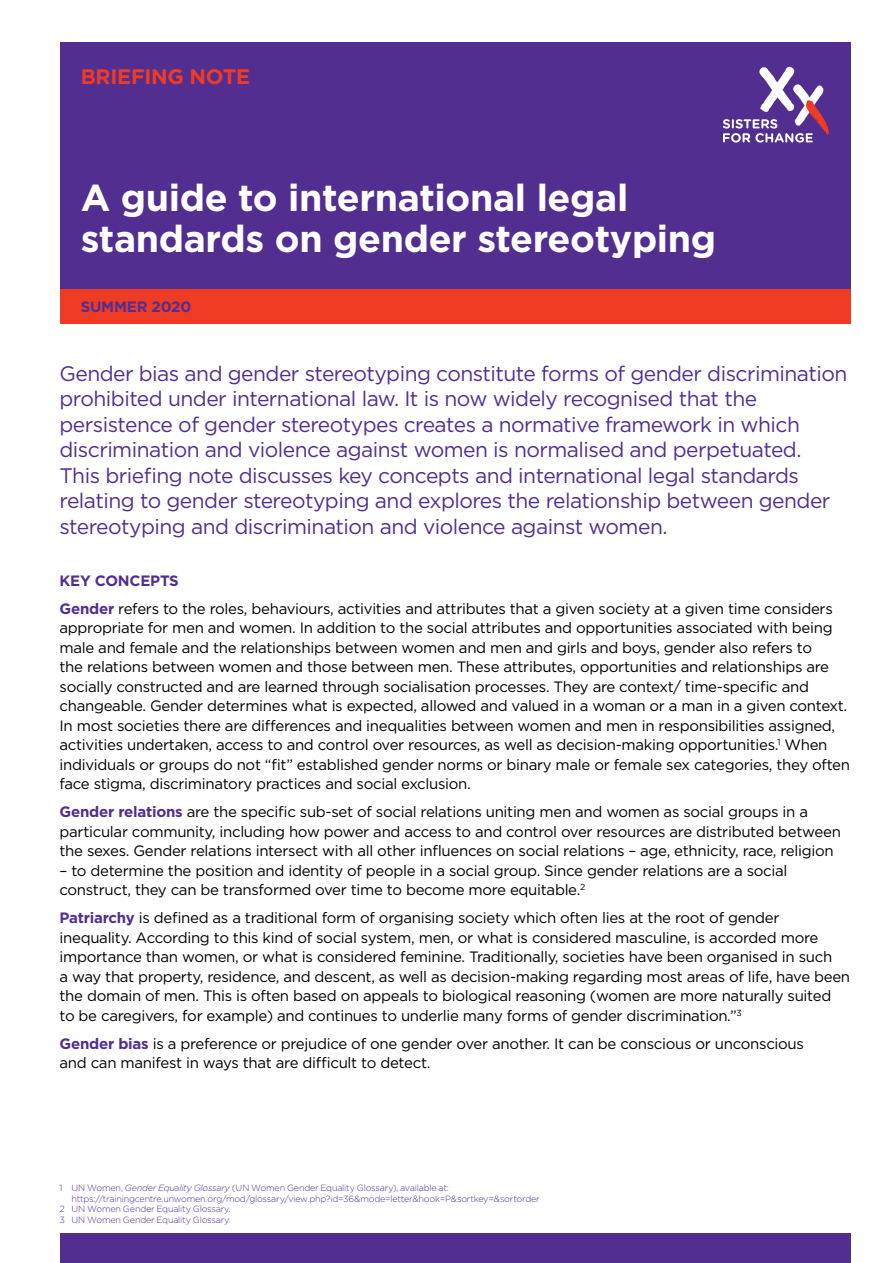
<style>
.page{position:relative;width:893px;height:1263px;background:#fff}
.page>*{position:absolute;margin:0;border:0;box-sizing:border-box;transform-origin:0 0}
.t1{font:700 37.5px/40.5px "Gotham";letter-spacing:-.01em;color:#fff}
.t2{font:21px/25.5px "Gotham";letter-spacing:-.025em;color:#522e91}
.t3{font:700 21px "Gotham";letter-spacing:-.015em;color:#ef3b23}
.t4{font:15px/19.5px "Gotham";letter-spacing:-.02em;color:#000}
.t5{font:700 15px "Gotham";letter-spacing:-.015em;color:#522e91}
.t6{font:300 9px "Gotham";letter-spacing:-.02em;color:#522e91}
.s1{font-weight:700;color:#522e91}
.s2{font-style:italic}
</style>
<div class="page">
<div style="left:60px;top:43px;width:790px;height:246px;background:#522e91"></div>
<div style="left:60px;top:289px;width:790px;height:34px;background:#ef3b23"></div>
<svg style="left:723px;top:67px;width:106px;height:76px"></svg>
<div style="left:60px;top:1233px;width:790px;height:30px;background:#522e91"></div>
<h2 class="t3" style="left:81px;top:62px;width:171px">Briefing note</h2>
<h1 class="t1" style="left:81px;top:178px;width:637px">A guide to international legal standards on gender stereotyping</h1>
<p class="t5" style="left:81px;top:297px;width:112px">summer 2020</p>
<p class="t2" style="left:60px;top:360px;width:789px">Gender bias and gender stereotyping constitute forms of gender discrimination prohibited under international law. It is now widely recognised that the persistence of gender stereotypes creates a normative framework in which discrimination and violence against women is normalised and perpetuated.<br>This briefing note discusses key concepts and international legal standards relating to gender stereotyping and explores the relationship between gender stereotyping and discrimination and violence against women.</p>
<p class="t4" style="left:60px;top:566px;width:775px;line-height:28px"><span class="s1">KEY CON CEPTS<br>Gender</span> refers to the roles, behaviours, activities and attributes that a given society at a given time considers</p>
<p class="t4" style="left:60px;top:618px;width:792px">appropriate for men and women. In addition to the social attributes and opportunities associated with being male and female and the relationships between women and men and girls and boys, gender also refers to<br>the relations between women and those between men. These attributes, opportunities and relationships are socially constructed and are learned through socialisation processes. They are context/ time-specific and changeable. Gender determines what is expected, allowed and valued in a woman or a man in a given context.<br>In most societies there are differences and inequalities between women and men in responsibilities assigned, activities undertaken, access to and control over resources, as well as decision-making opportunities.<sup>1</sup> When individuals or groups do not “fit” established gender norms or binary male or female sex categories, they often face stigma, discriminatory practices and social exclusion.</p>
<p class="t4" style="left:60px;top:802px;width:783px"><span class="s1">Gender relations</span> are the specific sub-set of social relations uniting men and women as social groups in a particular community, including how power and access to and control over resources are distributed between the sexes. Gender relations intersect with all other influences on social relations – age, ethnicity, race, religion</p>
<p class="t4" style="left:60px;top:860px;width:729px">– to determine the position and identity of people in a social group. Since gender relations are a social construct, they can be transformed over time to become more equitable.<sup>2</sup></p>
<p class="t4" style="left:60px;top:908px;width:792px"><span class="s1">Patriarchy</span> is defined as a traditional form of organising society which often lies at the root of gender inequality. According to this kind of social system, men, or what is considered masculine, is accorded more importance than women, or what is considered feminine. Traditionally, societies have been organised in such<br>a way that property, residence, and descent, as well as decision-making regarding most areas of life, have been the domain of men. This is often based on appeals to biological reasoning (women are more naturally suited to be caregivers, for example) and continues to underlie many forms of gender discrimination.”<sup>3</sup></p>
<p class="t4" style="left:60px;top:1033px;width:746px"><span class="s1">Gender bias</span> is a preference or prejudice of one gender over another. It can be conscious or unconscious and can manifest in ways that are difficult to detect.</p>
<p class="t6" style="left:60px;top:1182px;width:391px">1 UN Women, <span class="s2">Gender Equality Glossary</span> (UN Women Gender Equality Glossary), available at:</p>
<p class="t6" style="left:72px;top:1193px;width:470px">https://trainingcentre.unwomen.org/mod/glossary/view.php?id=36&amp;mode=letter&amp;hook=P&amp;sortkey=&amp;sortorder</p>
<p class="t6" style="left:60px;top:1203px;width:173px">2 UN Women Gender Equality Glossary.</p>
<p class="t6" style="left:60px;top:1214px;width:173px">3 UN Women Gender Equality Glossary.</p>
</div>
